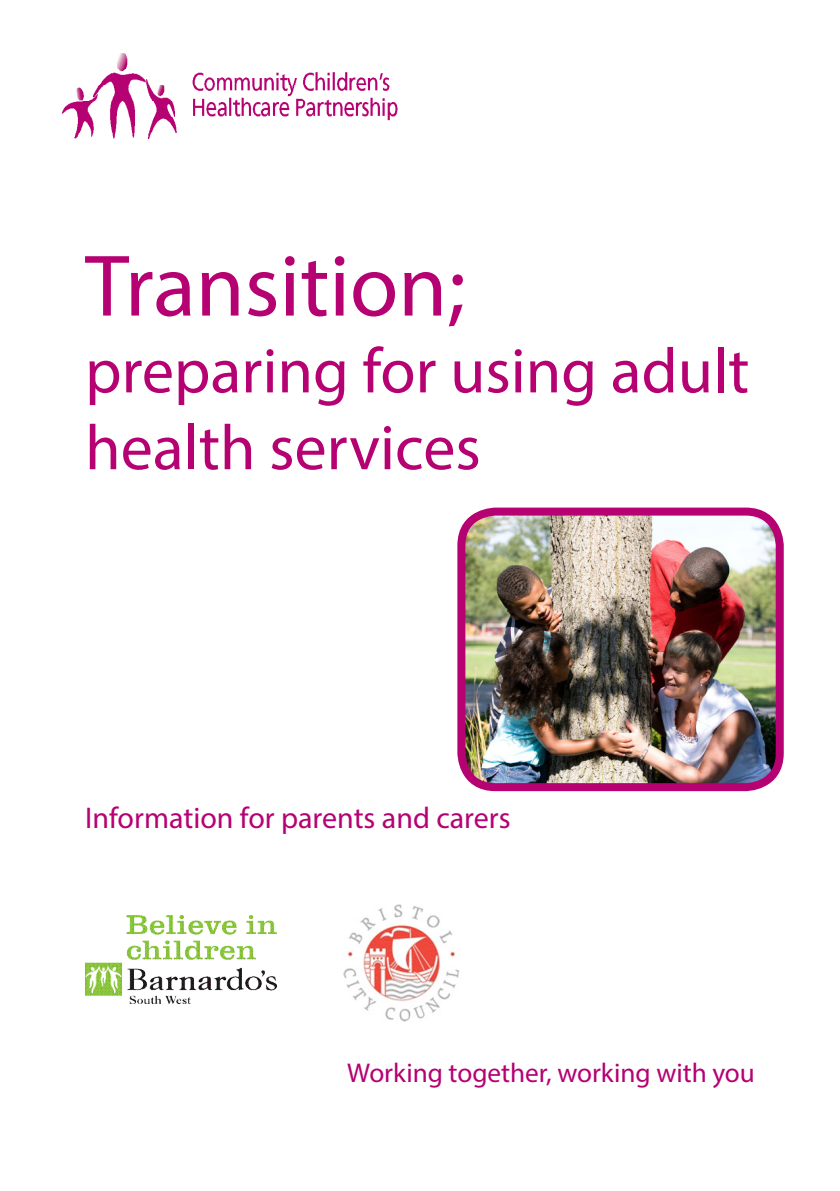
<style>
.page{position:relative;width:840px;height:1191px;background:#fff}
.page>*{position:absolute;margin:0;border:0;box-sizing:border-box;transform-origin:0 0}
.t1{font:88px "Myriad Pro";color:#b60172}
.t2{font:64px/76.8px "Myriad Pro";color:#b60172}
.t3{font:30px "Myriad Pro";color:#b60172}
.t4{font:27.2px "Myriad Pro";color:#b60172}
</style>
<div class="page">
<img style="left:466px;top:516px;width:313px;height:267px">
<div style="left:457px;top:507px;width:326px;height:284px;border:8px solid #b60172;border-radius:34px"></div>
<img style="left:62px;top:53px;width:335px;height:85px">
<img style="left:85px;top:915px;width:191px;height:88px">
<img style="left:343px;top:904px;width:116px;height:117px">
<p class="t1" style="left:85px;top:232px;width:381px">Transition;</p>
<p class="t2" style="left:85px;top:331px;width:665px">preparing for using adult health services</p>
<p class="t3" style="left:85px;top:799px;width:426px">Information for parents and carers</p>
<p class="t4" style="left:347px;top:1056px;width:409px">Working together, working with you</p>
</div>
